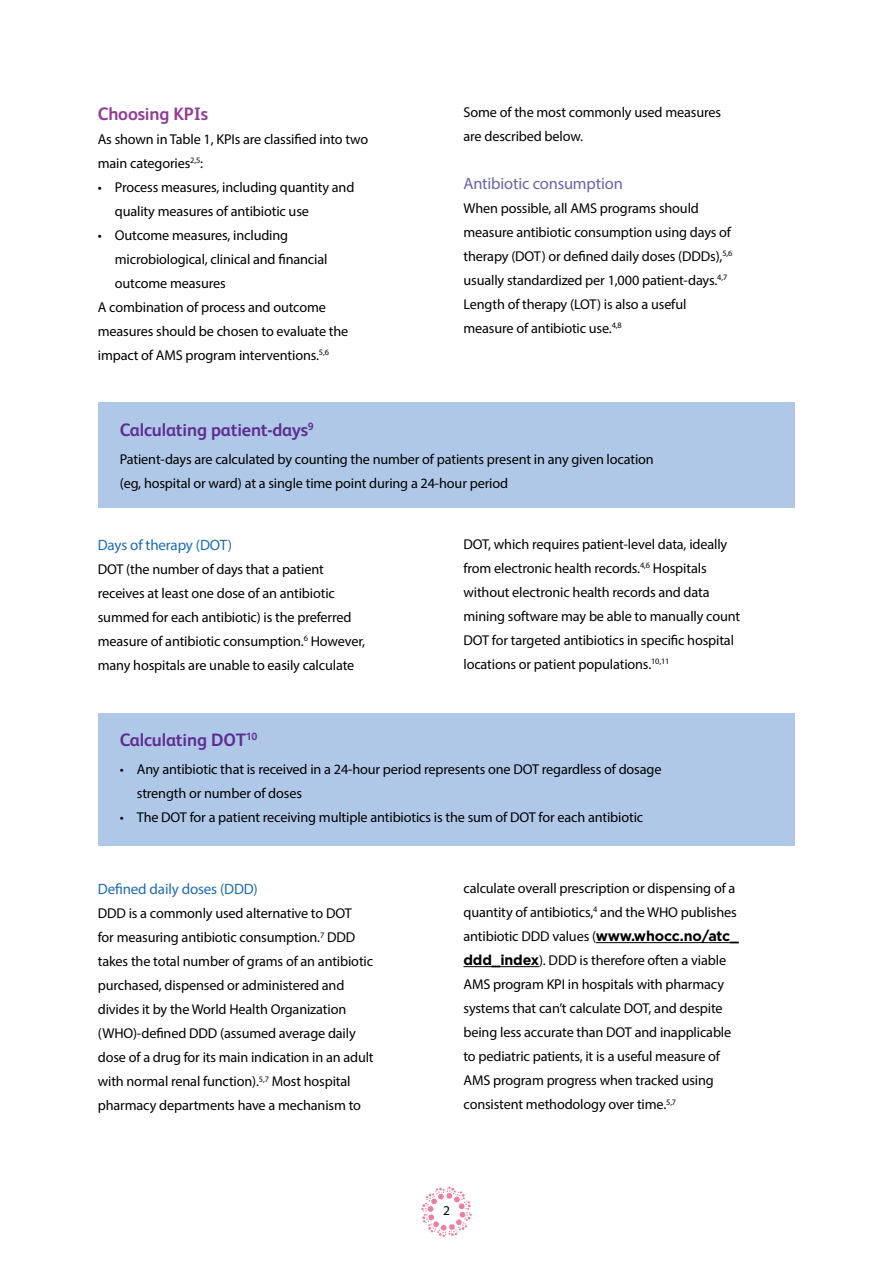
<style>
.page{position:relative;width:893px;height:1263px;background:#fff}
.page>*{position:absolute;margin:0;border:0;box-sizing:border-box;transform-origin:0 0}
.t1{font:700 18px "FS Albert";letter-spacing:-.01em;color:#5e2d91}
.t2{font:700 18px "FS Albert";letter-spacing:-.01em;color:#913b96}
.t3{font:16.5px "Myriad Pro";letter-spacing:-.01em;color:#6a63ac}
.t4{font:15px "Myriad Pro";letter-spacing:-.01em;color:#1c6bb5}
.t5{font:14.25px/24px "Myriad Pro";letter-spacing:-.01em;color:#000}
.t6{font:13.5px "Myriad Pro";color:#000}
.s1{font-family:"Gotham";font-weight:700}
</style>
<div class="page">
<svg style="left:421px;top:1186px;width:51px;height:51px"></svg>
<hr style="left:596px;top:942px;width:143px;height:1px;background:#000">
<hr style="left:463px;top:966px;width:76px;height:1px;background:#000">
<div style="left:99px;top:402px;width:696px;height:106px;background:#b0c8e8"></div>
<div style="left:99px;top:713px;width:696px;height:132px;background:#b0c8e8"></div>
<p class="t2" style="left:98px;top:102px;width:112px">Choosing KPIs</p>
<p class="t5" style="left:98px;top:127px;width:272px">As shown in Table 1, KPIs are classified into two main categories<sup>2,5</sup>:</p>
<p class="t5" style="left:115px;top:175px;width:241px;text-indent:-17px">• Process measures, including quantity and quality measures of antibiotic use</p>
<p class="t5" style="left:98px;top:223px;width:192px">• Outcome measures, including</p>
<p class="t5" style="left:115px;top:247px;width:214px">microbiological, clinical and financial</p>
<p class="t5" style="left:115px;top:271px;width:113px">outcome measures</p>
<p class="t5" style="left:98px;top:295px;width:230px">A combination of process and outcome</p>
<p class="t5" style="left:98px;top:319px;width:252px">measures should be chosen to evaluate the</p>
<p class="t5" style="left:98px;top:343px;width:233px">impact of AMS program interventions.<sup>5,6</sup></p>
<p class="t5" style="left:463px;top:100px;width:259px">Some of the most commonly used measures are described below.</p>
<p class="t3" style="left:463px;top:173px;width:161px">Antibiotic consumption</p>
<p class="t5" style="left:463px;top:196px;width:270px">When possible, all AMS programs should measure antibiotic consumption using days of therapy (DOT) or defined daily doses (DDDs),<sup>5,6 </sup>usually standardized per 1,000 patient-days.<sup>4,7<br></sup>Length of therapy (LOT) is also a useful measure of antibiotic use.<sup>4,8</sup></p>
<p class="t1" style="left:120px;top:417px;width:196px">Calculating patient-days<sup>9</sup></p>
<p class="t5" style="left:120px;top:447px;width:535px">Patient-days are calculated by counting the number of patients present in any given location (eg, hospital or ward) at a single time point during a 24-hour period</p>
<p class="t4" style="left:98px;top:536px;width:136px">Days of therapy (DOT)</p>
<p class="t5" style="left:98px;top:557px;width:269px">DOT (the number of days that a patient receives at least one dose of an antibiotic summed for each antibiotic) is the preferred measure of antibiotic consumption.<sup>6</sup> However, many hospitals are unable to easily calculate</p>
<p class="t5" style="left:463px;top:532px;width:278px">DOT, which requires patient-level data, ideally from electronic health records.<sup>4,6</sup> Hospitals without electronic health records and data mining software may be able to manually count DOT for targeted antibiotics in specific hospital locations or patient populations.<sup>10,11</sup></p>
<p class="t1" style="left:120px;top:728px;width:139px">Calculating DOT<sup>10</sup></p>
<p class="t5" style="left:137px;top:757px;width:526px;text-indent:-17px">• Any antibiotic that is received in a 24-hour period represents one DOT regardless of dosage strength or number of doses</p>
<p class="t5" style="left:120px;top:805px;width:525px">• The DOT for a patient receiving multiple antibiotics is the sum of DOT for each antibiotic</p>
<p class="t4" style="left:98px;top:880px;width:162px">Defined daily doses (DDD)</p>
<p class="t5" style="left:98px;top:901px;width:277px">DDD is a commonly used alternative to DOT<br>for measuring antibiotic consumption.<sup>7</sup> DDD takes the total number of grams of an antibiotic purchased, dispensed or administered and divides it by the World Health Organization (WHO)-defined DDD (assumed average daily dose of a drug for its main indication in an adult with normal renal function).<sup>5,7</sup> Most hospital pharmacy departments have a mechanism to</p>
<p class="t5" style="left:463px;top:876px;width:277px">calculate overall prescription or dispensing of a quantity of antibiotics,<sup>4</sup> and the WHO publishes antibiotic DDD values (<span class="s1">www.whocc.no/atc_ ddd_index</span>). DDD is therefore often a viable AMS program KPI in hospitals with pharmacy systems that can’t calculate DOT, and despite being less accurate than DOT and inapplicable to pediatric patients, it is a useful measure of AMS program progress when tracked using consistent methodology over time.<sup>5,7</sup></p>
<p class="t6" style="left:443px;top:1202px;width:8px">2</p>
</div>
